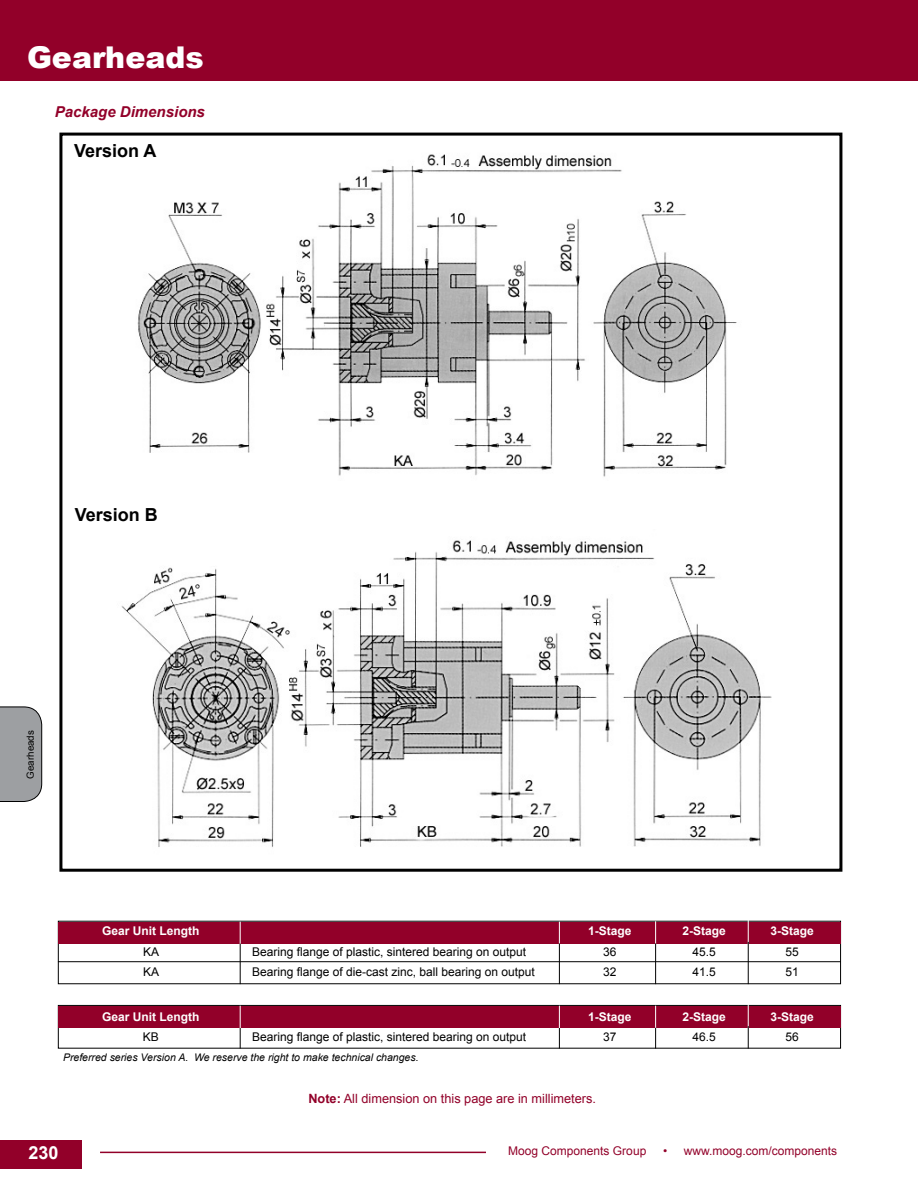
<style>
.page{position:relative;width:918px;height:1188px;background:#fff}
.page>*{position:absolute;margin:0;border:0;box-sizing:border-box;transform-origin:0 0}
.t1{font:900 30px "Arial";color:#fff}
.t2{font:700 18px "Arial";color:#000}
.t3{font:700 18px "Arial";color:#fff}
.t4{font:italic 700 15px "Arial";color:#920029}
.t5{font:12.75px "Arial";color:#920029}
.t6{font:12px "Arial";color:#000}
.t7{font:700 12px "Arial";color:#fff}
.t8{font:12px "Arial";color:#920029}
.t9{font:italic 10.5px "Arial";color:#000}
.t10{font:9.75px "Arial";color:#000}
.s1{font-weight:700}
</style>
<div class="page">
<div style="left:0;top:1140px;width:81px;height:29px;background:#920029"></div>
<hr style="left:100px;top:1152px;width:386px;height:1px;background:#920029">
<div style="left:0;top:0;width:918px;height:81px;background:#920029"></div>
<svg style="left:0;top:707px;width:42px;height:95px;background:#9a9c9f"></svg>
<div style="left:58px;top:1005px;width:783px;height:44px;border:1px solid #000"></div>
<img style="left:121px;top:540px;width:651px;height:307px">
<img style="left:137px;top:154px;width:600px;height:323px">
<div style="left:59px;top:133px;width:783px;height:739px;border:3px solid #000"></div>
<div style="left:58px;top:922px;width:783px;height:22px;background:#920029"></div>
<svg style="left:240px;top:922px;width:1px;height:22px"></svg>
<svg style="left:559px;top:922px;width:1px;height:21px"></svg>
<svg style="left:655px;top:921px;width:1px;height:22px"></svg>
<svg style="left:748px;top:920px;width:1px;height:22px"></svg>
<hr style="left:240px;top:944px;width:1px;height:40px;background:#000">
<hr style="left:559px;top:943px;width:1px;height:41px;background:#000">
<hr style="left:655px;top:943px;width:1px;height:41px;background:#000">
<hr style="left:748px;top:942px;width:1px;height:42px;background:#000">
<hr style="left:58px;top:961px;width:783px;height:1px;background:#000">
<div style="left:58px;top:1006px;width:783px;height:22px;background:#920029"></div>
<svg style="left:240px;top:1006px;width:1px;height:43px"></svg>
<svg style="left:559px;top:1006px;width:1px;height:43px"></svg>
<svg style="left:655px;top:1006px;width:1px;height:43px"></svg>
<svg style="left:748px;top:1005px;width:1px;height:44px"></svg>
<h1 class="t1" style="left:27px;top:36px;width:178px">Gearheads</h1>
<p class="t4" style="left:55px;top:102px;width:152px">Package Dimensions</p>
<h2 class="t2" style="left:74px;top:139px;width:84px">Version A</h2>
<h2 class="t2" style="left:75px;top:503px;width:85px">Version B</h2>
<p class="t10" style="left:24px;top:779px;width:50px;rotate:-90deg">Gearheads</p>
<p class="t7" style="left:102px;top:923px;width:99px">Gear Unit Length</p>
<p class="t7" style="left:588px;top:923px;width:45px">1-Stage</p>
<p class="t7" style="left:683px;top:923px;width:45px">2-Stage</p>
<p class="t7" style="left:770px;top:923px;width:45px">3-Stage</p>
<p class="t6" style="left:143px;top:943px;width:18px">KA</p>
<p class="t6" style="left:252px;top:943px;width:276px">Bearing flange of plastic, sintered bearing on output</p>
<p class="t6" style="left:603px;top:943px;width:15px">36</p>
<p class="t6" style="left:693px;top:943px;width:25px">45.5</p>
<p class="t6" style="left:785px;top:943px;width:15px">55</p>
<p class="t6" style="left:143px;top:964px;width:18px">KA</p>
<p class="t6" style="left:252px;top:964px;width:284px">Bearing flange of die-cast zinc, ball bearing on output</p>
<p class="t6" style="left:603px;top:964px;width:15px">32</p>
<p class="t6" style="left:693px;top:964px;width:25px">41.5</p>
<p class="t6" style="left:785px;top:964px;width:15px">51</p>
<p class="t7" style="left:102px;top:1009px;width:99px">Gear Unit Length</p>
<p class="t7" style="left:588px;top:1009px;width:45px">1-Stage</p>
<p class="t7" style="left:683px;top:1009px;width:45px">2-Stage</p>
<p class="t7" style="left:770px;top:1009px;width:45px">3-Stage</p>
<p class="t6" style="left:143px;top:1029px;width:18px">KB</p>
<p class="t6" style="left:252px;top:1029px;width:276px">Bearing flange of plastic, sintered bearing on output</p>
<p class="t6" style="left:603px;top:1029px;width:15px">37</p>
<p class="t6" style="left:693px;top:1029px;width:25px">46.5</p>
<p class="t6" style="left:785px;top:1029px;width:15px">56</p>
<p class="t9" style="left:63px;top:1051px;width:357px">Preferred series Version A. We reserve the right to make technical changes.</p>
<p class="t5" style="left:308px;top:1090px;width:289px"><span class="s1">Note:</span> All dimension on this page are in millimeters.</p>
<h2 class="t3" style="left:29px;top:1141px;width:32px">230</h2>
<p class="t8" style="left:508px;top:1143px;width:140px">Moog Components Group</p>
<p class="t8" style="left:663px;top:1143px;width:176px">• www.moog.com/components</p>
</div>
